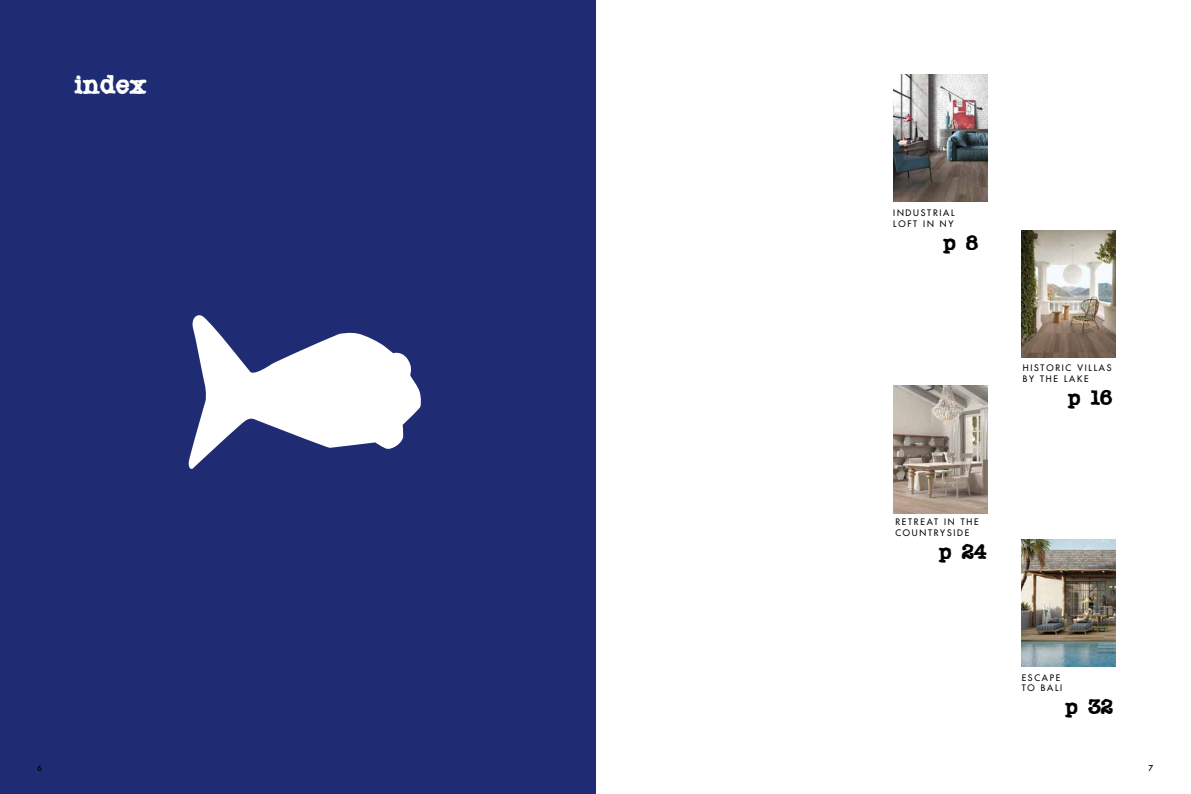
<style>
.page{position:relative;width:1191px;height:794px;background:#fff}
.page>*{position:absolute;margin:0;border:0;box-sizing:border-box;transform-origin:0 0}
.t1{font:25.72px "Chonker";color:#fff}
.t2{font:20.56px "Chonker";color:#000}
.t3{font:500 8.75px/10.5px "Futura Std";letter-spacing:.2em;color:#000}
.t4{font:500 7.88px "Futura";color:#000}
</style>
<div class="page">
<div style="left:0;top:0;width:595px;height:794px;background:#1f2c73"></div>
<img style="left:893px;top:74px;width:94px;height:128px">
<img style="left:1021px;top:230px;width:94px;height:127px">
<img style="left:1021px;top:540px;width:94px;height:126px">
<img style="left:893px;top:385px;width:94px;height:128px">
<svg style="left:188px;top:315px;width:233px;height:154px"></svg>
<h1 class="t1" style="left:74px;top:71px;width:74px">index</h1>
<p class="t3" style="left:893px;top:208px;width:63px">INDUSTRIAL<br>LOFT IN NY</p>
<h2 class="t2" style="left:943px;top:231px;width:36px">p 8</h2>
<p class="t3" style="left:1022px;top:363px;width:90px">HISTORIC VILLAS<br>BY THE LAKE</p>
<h2 class="t2" style="left:1068px;top:387px;width:46px">p 16</h2>
<p class="t3" style="left:895px;top:517px;width:85px">RETREAT IN THE<br>COUNTRYSIDE</p>
<h2 class="t2" style="left:939px;top:541px;width:49px">p 24</h2>
<p class="t3" style="left:1021px;top:672px;width:42px">ESCAPE<br>TO BALI</p>
<h2 class="t2" style="left:1065px;top:696px;width:49px">p 32</h2>
<p class="t4" style="left:37px;top:762px;width:6px">6</p>
<p class="t4" style="left:1148px;top:762px;width:6px">7</p>
</div>
